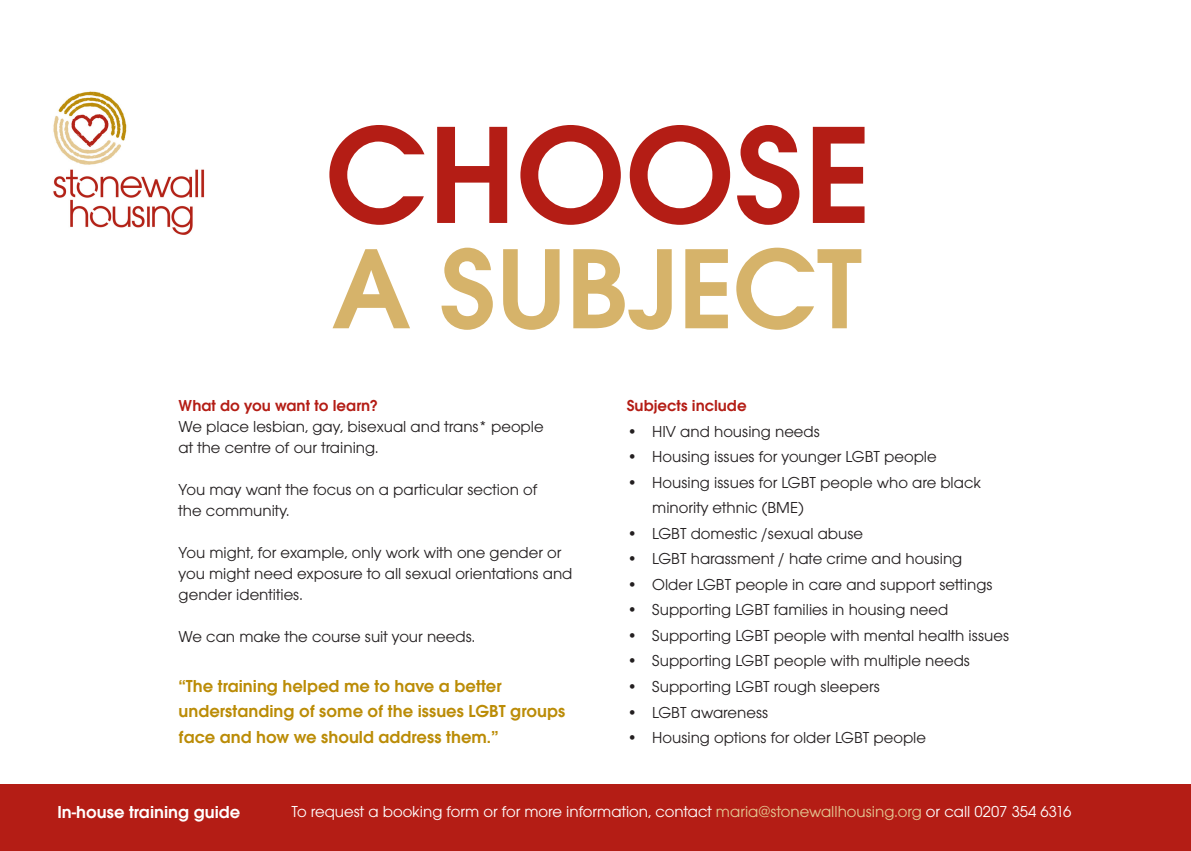
<style>
.page{position:relative;width:1191px;height:851px;background:#fff}
.page>*{position:absolute;margin:0;border:0;box-sizing:border-box;transform-origin:0 0}
.t1{font:600 144px "Avant Garde ITC";color:#b41d15}
.t2{font:600 118.5px "Avant Garde ITC";color:#d6b36a}
.t3{font:600 18px/25.5px "Avant Garde ITC";color:#bb8c07}
.t4{font:600 18px "Avant Garde ITC";color:#fff}
.t5{font:16.5px/21px "Avant Garde ITC";color:#231f20}
.t6{font:16.5px "Avant Garde ITC";color:#fff}
.t7{font:600 16.5px "Avant Garde ITC";color:#b41d15}
.s1{color:#e4c893}
</style>
<div class="page">
<div style="left:0;top:784px;width:1191px;height:66px;background:#b41d15"></div>
<img style="left:53px;top:91px;width:152px;height:144px">
<p class="t1" style="left:325px;top:91px;width:547px">CHOOSE</p>
<p class="t2" style="left:333px;top:219px;width:531px">A SUBJECT</p>
<p class="t7" style="left:179px;top:396px;width:201px">What do you want to learn?</p>
<p class="t5" style="left:179px;top:416px;width:366px">We place lesbian, gay, bisexual and trans* people at the centre of our training.</p>
<p class="t5" style="left:179px;top:479px;width:360px">You may want the focus on a particular section of the community.</p>
<p class="t5" style="left:179px;top:542px;width:395px">You might, for example, only work with one gender or you might need exposure to all sexual orientations and gender identities.</p>
<p class="t5" style="left:179px;top:626px;width:298px">We can make the course suit your needs.</p>
<p class="t3" style="left:179px;top:672px;width:388px">“The training helped me to have a better understanding of some of the issues LGBT groups face and how we should address them.”</p>
<p class="t7" style="left:626px;top:396px;width:121px">Subjects include</p>
<p class="t5" style="left:626px;top:421px;width:195px">• HIV and housing needs</p>
<p class="t5" style="left:626px;top:446px;width:311px">• Housing issues for younger LGBT people</p>
<p class="t5" style="left:652px;top:469px;width:330px;line-height:25.5px;text-indent:-26px">• Housing issues for LGBT people who are black minority ethnic (BME)</p>
<p class="t5" style="left:626px;top:523px;width:238px">• LGBT domestic /sexual abuse</p>
<p class="t5" style="left:626px;top:548px;width:337px">• LGBT harassment / hate crime and housing</p>
<p class="t5" style="left:626px;top:574px;width:367px">• Older LGBT people in care and support settings</p>
<p class="t5" style="left:626px;top:599px;width:323px">• Supporting LGBT families in housing need</p>
<p class="t5" style="left:626px;top:625px;width:384px">• Supporting LGBT people with mental health issues</p>
<p class="t5" style="left:626px;top:650px;width:345px">• Supporting LGBT people with multiple needs</p>
<p class="t5" style="left:626px;top:676px;width:255px">• Supporting LGBT rough sleepers</p>
<p class="t5" style="left:626px;top:701px;width:143px">• LGBT awareness</p>
<p class="t5" style="left:626px;top:727px;width:301px">• Housing options for older LGBT people</p>
<p class="t4" style="left:57px;top:801px;width:184px">In-house training guide</p>
<p class="t6" style="left:291px;top:801px;width:781px">To request a booking form or for more information, contact <span class="s1">maria@stonewallhousing.org</span> or call 0207 354 6316</p>
</div>
